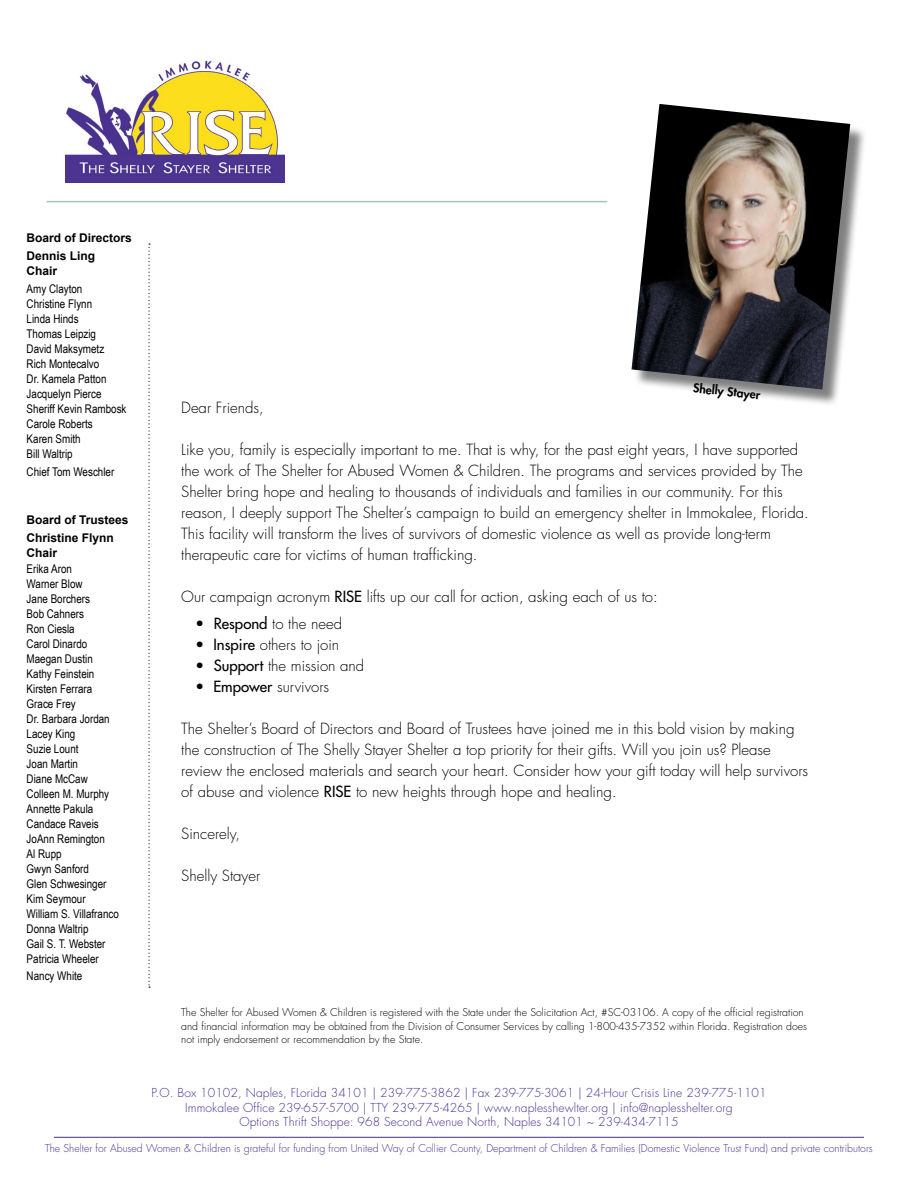
<style>
.page{position:relative;width:918px;height:1188px;background:#fff}
.page>*{position:absolute;margin:0;border:0;box-sizing:border-box;transform-origin:0 0}
.t1{font:300 15px/21px "Futura Std";color:#000}
.t2{font:12px/15px "Arial Narrow";color:#000}
.t3{font:300 12px/14.4px "Futura Std";letter-spacing:.01em;color:#492f92;text-align:center}
.t4{font:700 12px/18px "Arial";color:#000}
.t5{font:800 12px "Futura Std";color:#000}
.t6{font:300 10.5px/13.5px "Futura Std";color:#000}
.t7{font:300 10.5px "Futura Std";color:#492f92}
.s1{font-weight:500}
</style>
<div class="page">
<svg style="left:148px;top:244px;width:2px;height:744px"></svg>
<hr style="left:54px;top:1137px;width:810px;height:1px;background:#492f92">
<img style="left:66px;top:60px;width:219px;height:122px">
<div style="left:634px;top:106px;width:233px;height:300px;background:#000;opacity:.5"></div>
<img style="left:632px;top:104px;width:218px;height:286px">
<hr style="left:46px;top:201px;width:561px;height:1px;background:#9dc9ba">
<p class="t4" style="left:27px;top:229px;width:107px">Board of Directors<br>Dennis Ling</p>
<p class="t4" style="left:27px;top:262px;width:32px">Chair</p>
<p class="t2" style="left:27px;top:280px;width:101px">Amy Clayton<br>Christine Flynn<br>Linda Hinds<br>Thomas Leipzig<br>David Maksymetz<br>Rich Montecalvo<br>Dr. Kamela Patton<br>Jacquelyn Pierce<br>Sheriff Kevin Rambosk<br>Carole Roberts<br>Karen Smith<br>Bill Waltrip</p>
<p class="t2" style="left:27px;top:463px;width:89px">Chief Tom Weschler</p>
<p class="t4" style="left:27px;top:511px;width:104px">Board of Trustees<br>Christine Flynn</p>
<p class="t4" style="left:27px;top:544px;width:32px">Chair</p>
<p class="t2" style="left:27px;top:561px;width:94px">Erika Aron<br>Warner Blow<br>Jane Borchers<br>Bob Cahners<br>Ron Ciesla<br>Carol Dinardo<br>Maegan Dustin<br>Kathy Feinstein<br>Kirsten Ferrara<br>Grace Frey<br>Dr. Barbara Jordan<br>Lacey King<br>Suzie Lount<br>Joan Martin<br>Diane McCaw<br>Colleen M. Murphy<br>Annette Pakula<br>Candace Raveis<br>JoAnn Remington<br>Al Rupp<br>Gwyn Sanford<br>Glen Schwesinger<br>Kim Seymour<br>William S. Villafranco<br>Donna Waltrip<br>Gail S. T. Webster<br>Patricia Wheeler</p>
<p class="t2" style="left:27px;top:967px;width:57px">Nancy White</p>
<p class="t5" style="left:694px;top:380px;width:69px;rotate:6deg">Shelly Stayer</p>
<p class="t1" style="left:181px;top:398px;width:84px">Dear Friends,</p>
<p class="t1" style="left:181px;top:440px;width:629px">Like you, family is especially important to me. That is why, for the past eight years, I have supported the work of The Shelter for Abused Women &amp; Children. The programs and services provided by The Shelter bring hope and healing to thousands of individuals and families in our community. For this reason, I deeply support The Shelter’s campaign to build an emergency shelter in Immokalee, Florida.<br>This facility will transform the lives of survivors of domestic violence as well as provide long-term therapeutic care for victims of human trafficking.</p>
<p class="t1" style="left:181px;top:587px;width:478px">Our campaign acronym <span class="s1">RISE</span> lifts up our call for action, asking each of us to:</p>
<p class="t1" style="left:195px;top:614px;width:148px">• <span class="s1">Respond</span> to the need</p>
<p class="t1" style="left:195px;top:635px;width:146px">• <span class="s1">Inspire</span> others to join</p>
<p class="t1" style="left:195px;top:656px;width:171px">• <span class="s1">Support</span> the mission and</p>
<p class="t1" style="left:195px;top:677px;width:136px">• <span class="s1">Empower</span> survivors</p>
<p class="t1" style="left:181px;top:719px;width:629px">The Shelter’s Board of Directors and Board of Trustees have joined me in this bold vision by making the construction of The Shelly Stayer Shelter a top priority for their gifts. Will you join us? Please review the enclosed materials and search your heart. Consider how your gift today will help survivors of abuse and violence <span class="s1">RISE</span> to new heights through hope and healing.</p>
<p class="t1" style="left:181px;top:824px;width:60px">Sincerely,</p>
<p class="t1" style="left:181px;top:866px;width:81px">Shelly Stayer</p>
<p class="t6" style="left:181px;top:1006px;width:627px">The Shelter for Abused Women &amp; Children is registered with the State under the Solicitation Act, #SC-03106. A copy of the official registration and financial information may be obtained from the Division of Consumer Services by calling 1-800-435-7352 within Florida. Registration does not imply endorsement or recommendation by the State.</p>
<p class="t3" style="left:151px;top:1086px;width:617px">P.O. Box 10102, Naples, FLorida 34101 | 239-775-3862 | Fax 239-775-3061 | 24-Hour Crisis Line 239-775-1101<br>Immokalee Office 239-657-5700 | TTY 239-775-4265 | www.naplesshewlter.org | info@naplesshelter.org<br>Options Thrift Shoppe: 968 Second Avenue North, Naples 34101 ~ 239-434-7115</p>
<p class="t7" style="left:45px;top:1142px;width:829px">The Shelter for Abused Women &amp; Children is grateful for funding from United Way of Collier County, Department of Children &amp; Families (Domestic Violence Trust Fund) and private contributors</p>
</div>
